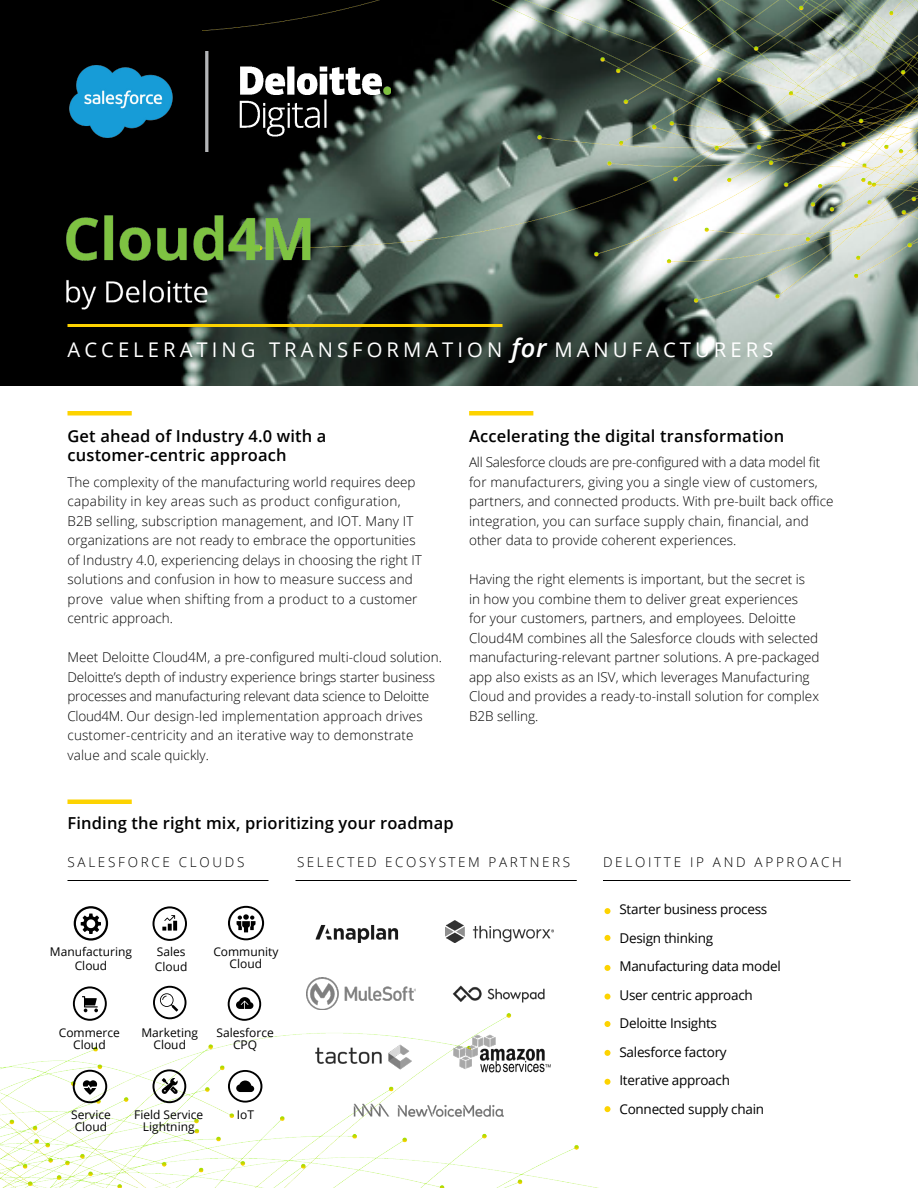
<style>
.page{position:relative;width:918px;height:1188px;background:#fff}
.page>*{position:absolute;margin:0;border:0;box-sizing:border-box;transform-origin:0 0}
.t1{font:20.25px "Open Sans";letter-spacing:.2em;color:#fff}
.t2{font:600 16.5px "Open Sans";letter-spacing:.01em;color:#000}
.t3{font:300 13.5px/19.5px "Open Sans";color:#000}
.t4{font:13.5px "Open Sans";letter-spacing:-.02em;color:#000}
.t5{font:300 13.5px "Open Sans";letter-spacing:.2em;color:#000}
.t6{font:300 13.5px "Open Sans";letter-spacing:.19em;color:#000}
.t7{font:12px/12px "Open Sans";color:#000;text-align:center}
.s1{font-weight:600;font-style:italic;font-size:25.5px}
</style>
<div class="page">
<img style="left:0;top:0;width:918px;height:386px">
<hr style="left:68px;top:324px;width:434px;height:3px;background:#fdd300">
<hr style="left:67px;top:800px;width:65px;height:4px;background:#fdd300">
<div style="left:67px;top:411px;width:65px;height:5px;background:#fdd300"></div>
<div style="left:469px;top:411px;width:64px;height:5px;background:#fdd300"></div>
<img style="left:0;top:1014px;width:611px;height:174px">
<img style="left:202px;top:0;width:716px;height:303px">
<hr style="left:68px;top:880px;width:200px;height:1px;background:#000">
<hr style="left:296px;top:880px;width:281px;height:1px;background:#000">
<hr style="left:603px;top:880px;width:247px;height:1px;background:#000">
<svg style="left:75px;top:907px;width:32px;height:32px"></svg>
<div style="left:74px;top:906px;width:34px;height:35px;border:2px solid #000;border-radius:50%"></div>
<svg style="left:153px;top:906px;width:34px;height:35px"></svg>
<svg style="left:73px;top:1070px;width:34px;height:33px"></svg>
<svg style="left:228px;top:906px;width:36px;height:34px"></svg>
<svg style="left:228px;top:1070px;width:34px;height:33px"></svg>
<svg style="left:228px;top:987px;width:33px;height:34px"></svg>
<svg style="left:153px;top:986px;width:34px;height:33px"></svg>
<svg style="left:73px;top:986px;width:34px;height:35px"></svg>
<img style="left:306px;top:977px;width:110px;height:32px">
<img style="left:315px;top:925px;width:84px;height:18px">
<img style="left:452px;top:985px;width:93px;height:18px">
<img style="left:452px;top:1034px;width:99px;height:39px">
<img style="left:445px;top:921px;width:109px;height:22px">
<img style="left:314px;top:1034px;width:100px;height:43px">
<img style="left:351px;top:1094px;width:163px;height:33px">
<svg style="left:153px;top:1069px;width:33px;height:34px"></svg>
<svg style="left:604px;top:908px;width:6px;height:6px"></svg>
<svg style="left:604px;top:935px;width:6px;height:6px"></svg>
<svg style="left:604px;top:965px;width:6px;height:6px"></svg>
<svg style="left:604px;top:994px;width:6px;height:6px"></svg>
<svg style="left:604px;top:1021px;width:6px;height:6px"></svg>
<svg style="left:604px;top:1050px;width:6px;height:6px"></svg>
<svg style="left:604px;top:1106px;width:6px;height:6px"></svg>
<svg style="left:604px;top:1079px;width:6px;height:6px"></svg>
<img style="left:69px;top:51px;width:322px;height:101px">
<svg style="left:81px;top:914px;width:20px;height:20px"></svg>
<img style="left:48px;top:207px;width:401px;height:106px">
<p class="t1" style="left:68px;top:335px;width:708px">ACCELERATING TRANSFORMATION <span class="s1">for</span> MANUFACTURERS</p>
<p class="t2" style="left:68px;top:424px;width:261px">Get ahead of Industry 4.0 with a</p>
<p class="t2" style="left:68px;top:444px;width:221px">customer-centric approach</p>
<p class="t3" style="left:68px;top:472px;width:356px">The complexity of the manufacturing world requires deep capability in key areas such as product configuration, B2B selling, subscription management, and IOT. Many IT organizations are not ready to embrace the opportunities of Industry 4.0, experiencing delays in choosing the right IT solutions and confusion in how to measure success and</p>
<p class="t3" style="left:68px;top:589px;width:351px">prove value when shifting from a product to a customer centric approach.</p>
<p class="t3" style="left:68px;top:647px;width:376px">Meet Deloitte Cloud4M, a pre-configured multi-cloud solution.<br>Deloitte’s depth of industry experience brings starter business processes and manufacturing relevant data science to Deloitte Cloud4M. Our design-led implementation approach drives customer-centricity and an iterative way to demonstrate value and scale quickly.</p>
<p class="t2" style="left:469px;top:424px;width:317px">Accelerating the digital transformation</p>
<p class="t3" style="left:469px;top:452px;width:366px">All Salesforce clouds are pre-configured with a data model fit for manufacturers, giving you a single view of customers, partners, and connected products. With pre-built back office integration, you can surface supply chain, financial, and other data to provide coherent experiences.</p>
<p class="t3" style="left:469px;top:569px;width:352px">Having the right elements is important, but the secret is in how you combine them to deliver great experiences<br>for your customers, partners, and employees. Deloitte Cloud4M combines all the Salesforce clouds with selected manufacturing-relevant partner solutions. A pre-packaged app also exists as an ISV, which leverages Manufacturing Cloud and provides a ready-to-install solution for complex B2B selling.</p>
<p class="t2" style="left:68px;top:812px;width:388px">Finding the right mix, prioritizing your roadmap</p>
<p class="t5" style="left:68px;top:853px;width:179px">SALESFORCE CLOUDS</p>
<p class="t6" style="left:297px;top:853px;width:275px">SELECTED ECOSYSTEM PARTNERS</p>
<p class="t5" style="left:603px;top:853px;width:240px">DELOITTE IP AND APPROACH</p>
<p class="t4" style="left:620px;top:900px;width:149px">Starter business process</p>
<p class="t4" style="left:620px;top:928px;width:95px">Design thinking</p>
<p class="t4" style="left:620px;top:957px;width:163px">Manufacturing data model</p>
<p class="t4" style="left:620px;top:985px;width:135px">User centric approach</p>
<p class="t4" style="left:620px;top:1014px;width:99px">Deloitte Insights</p>
<p class="t4" style="left:620px;top:1042px;width:109px">Salesforce factory</p>
<p class="t4" style="left:620px;top:1071px;width:112px">Iterative approach</p>
<p class="t4" style="left:620px;top:1099px;width:146px">Connected supply chain</p>
<p class="t7" style="left:50px;top:944px;width:84px;line-height:14.4px">Manufacturing<br>Cloud</p>
<p class="t7" style="left:213px;top:945px;width:67px">Community<br>Cloud</p>
<p class="t7" style="left:157px;top:946px;width:30px">Sales</p>
<p class="t7" style="left:155px;top:960px;width:34px">Cloud</p>
<p class="t7" style="left:141px;top:1026px;width:58px">Marketing</p>
<p class="t7" style="left:153px;top:1038px;width:34px">Cloud</p>
<p class="t7" style="left:59px;top:1026px;width:63px">Commerce</p>
<p class="t7" style="left:73px;top:1038px;width:34px">Cloud</p>
<p class="t7" style="left:216px;top:1027px;width:59px">Salesforce</p>
<p class="t7" style="left:233px;top:1039px;width:26px">CPQ</p>
<p class="t7" style="left:134px;top:1108px;width:71px">Field Service</p>
<p class="t7" style="left:143px;top:1120px;width:53px">Lightning</p>
<p class="t7" style="left:71px;top:1108px;width:41px">Service</p>
<p class="t7" style="left:75px;top:1120px;width:34px">Cloud</p>
<p class="t7" style="left:237px;top:1108px;width:19px">IoT</p>
</div>
